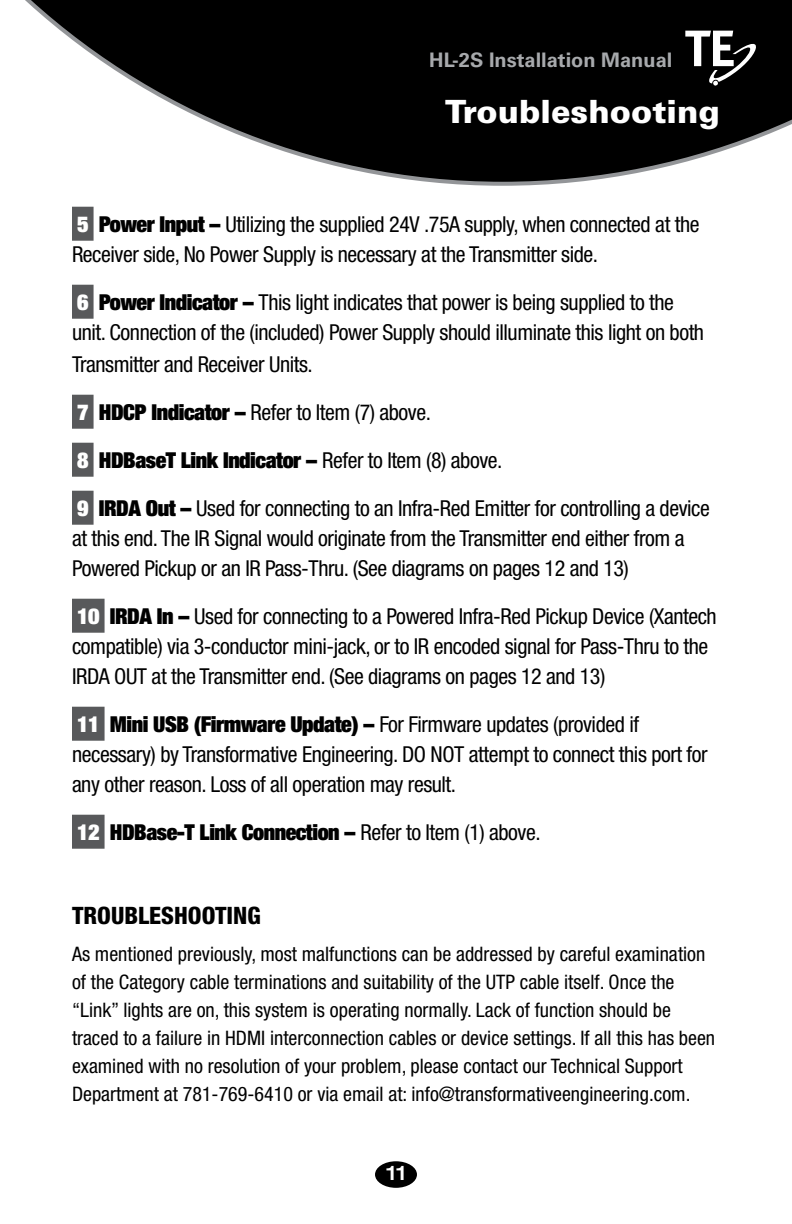
<style>
.page{position:relative;width:792px;height:1224px;background:#fff}
.page>*{position:absolute;margin:0;border:0;box-sizing:border-box;transform-origin:0 0}
.t1{font:900 32px "Univers LT Std";color:#fff}
.t2{font:800 condensed 24px "Helvetica Neue LT Std";color:#000}
.t3{font:condensed 22px/30px "Helvetica Neue LT Std";letter-spacing:-.02em;color:#000}
.t4{font:900 condensed 22px "Helvetica Neue LT Std";letter-spacing:-.02em;color:#000}
.t5{font:condensed 20px/28px "Helvetica Neue LT Std";color:#000}
.t6{font:700 20px "Univers LT Std";color:#a7a9ac}
.t7{font:500 expanded 20px "Helvetica Neue LT Std";color:#fff}
.s1{font-weight:900;color:#fff}
.s2{font-weight:900}
.s3{color:#fff}
.s4{font-weight:400}
</style>
<div class="page">
<svg style="left:25px;top:0;width:767px;height:186px"></svg>
<div style="left:375px;top:1161px;width:42px;height:27px;background:#000;border-radius:50%"></div>
<svg style="left:685px;top:31px;width:73px;height:55px"></svg>
<div style="left:72px;top:207px;width:22px;height:34px;background:#58595b"></div>
<div style="left:72px;top:285px;width:22px;height:34px;background:#58595b"></div>
<div style="left:72px;top:395px;width:22px;height:34px;background:#58595b"></div>
<div style="left:72px;top:443px;width:22px;height:34px;background:#58595b"></div>
<div style="left:72px;top:491px;width:22px;height:34px;background:#58595b"></div>
<div style="left:72px;top:599px;width:33px;height:34px;background:#58595b"></div>
<div style="left:72px;top:707px;width:33px;height:34px;background:#58595b"></div>
<div style="left:72px;top:815px;width:33px;height:34px;background:#58595b"></div>
<p class="t6" style="left:429px;top:48px;width:245px">HL-2S Installation Manual</p>
<h1 class="t1" style="left:445px;top:91px;width:276px">Troubleshooting</h1>
<p class="t3" style="left:72px;top:209px;width:629px"><span class="s1">5</span> <span class="s2">Power Input –</span> Utilizing the supplied 24V .75A supply, when connected at the<br>Receiver side, No Power Supply is necessary at the Transmitter side.</p>
<p class="t3" style="left:72px;top:287px;width:634px"><span class="s1">6</span> <span class="s2">Power Indicator –</span> This light indicates that power is being supplied to the unit. Connection of the (included) Power Supply should illuminate this light on both</p>
<p class="t3" style="left:72px;top:340px;width:639px;line-height:48px">Transmitter and Receiver Units.<br><span class="s1">7</span> <span class="s2">HDCP Indicator –</span> Refer to Item (7) above.<br><span class="s1">8</span> <span class="s2">HDBaseT Link Indicator –</span> Refer to Item (8) above.<br><span class="s1">9</span> <span class="s2">IRDA Out –</span> Used for connecting to an Infra-Red Emitter for controlling a device</p>
<p class="t3" style="left:72px;top:523px;width:614px">at this end. The IR Signal would originate from the Transmitter end either from a<br>Powered Pickup or an IR Pass-Thru. (See diagrams on pages 12 and 13)</p>
<p class="t3" style="left:72px;top:601px;width:646px"><span class="s1">10</span> <span class="s2">IRDA In –</span> Used for connecting to a Powered Infra-Red Pickup Device (Xantech compatible) via 3-conductor mini-jack, or to IR encoded signal for Pass-Thru to the<br>IRDA OUT at the Transmitter end. (See diagrams on pages 12 and 13)</p>
<p class="t3" style="left:72px;top:709px;width:637px"><span class="s1">11</span> <span class="s2">Mini USB (Firmware Update) –</span> For Firmware updates (provided if necessary) by Transformative Engineering. DO NOT attempt to connect this port for any other reason. Loss of all operation may result.</p>
<p class="t4" style="left:77px;top:818px;width:465px"><span class="s3">12</span> HDBase-T Link Connection – <span class="s4">Refer to Item (1) above.</span></p>
<p class="t2" style="left:72px;top:900px;width:190px">TROUBLESHOOTING</p>
<p class="t5" style="left:72px;top:940px;width:645px">As mentioned previously, most malfunctions can be addressed by careful examination of the Category cable terminations and suitability of the UTP cable itself. Once the “Link” lights are on, this system is operating normally. Lack of function should be traced to a failure in HDMI interconnection cables or device settings. If all this has been examined with no resolution of your problem, please contact our Technical Support Department at 781-769-6410 or via email at: info@transformativeengineering.com.</p>
<p class="t7" style="left:386px;top:1161px;width:21px">11</p>
</div>
